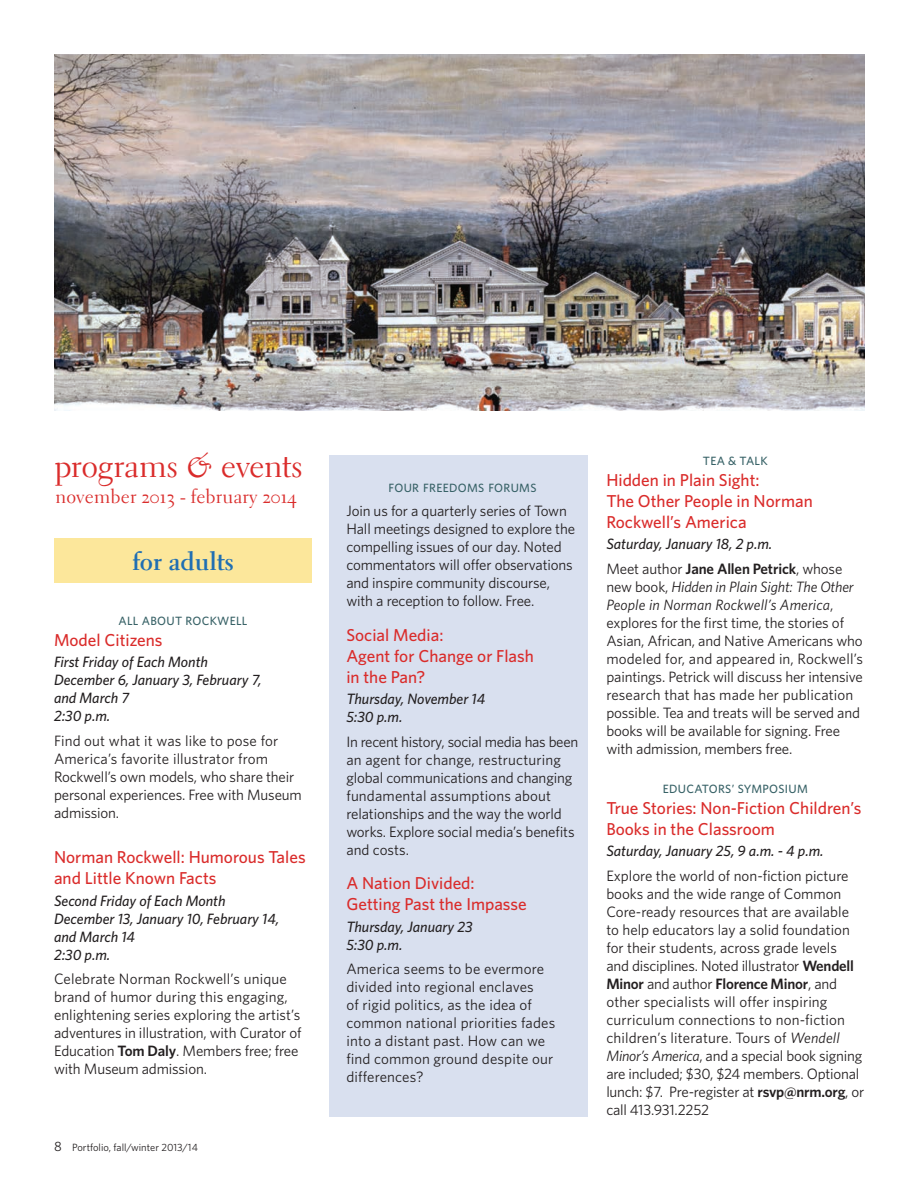
<style>
.page{position:relative;width:918px;height:1188px;background:#fff}
.page>*{position:absolute;margin:0;border:0;box-sizing:border-box;transform-origin:0 0}
.t1{font:33.45px "Electra LH Regular Os F";letter-spacing:-.01em;color:#da2c2b}
.t2{font:25.5px "Electra LH Bold Os F";color:#206fb3}
.t3{font:19.5px "Electra LH Regular Os F";letter-spacing:.01em;color:#da2c2b}
.t4{font:500 17.25px/21px "Whitney";color:#da2c2b}
.t5{font:15px/18px "Whitney";letter-spacing:-.01em;color:#231f20}
.t6{font:italic 500 15px/18px "Whitney";color:#231f20}
.t7{font:15px/18px "Whitney";letter-spacing:.01em;color:#231f20}
.t8{font:500 12px "Whitney";letter-spacing:.025em;color:#386267}
.t9{font:10.5px "Whitney";color:#231f20}
.s1{font-family:"Electra LH Cursive Os F"}
.s2{font-weight:600}
.s3{font-size:13.5px}
.s4{font-weight:400;font-style:normal}
.s5{font-weight:600;font-style:normal}
.s6{font-style:italic}
</style>
<div class="page">
<div style="left:54px;top:538px;width:258px;height:45px;background:#fce79b"></div>
<div style="left:330px;top:455px;width:258px;height:662px;background:#d9e0ef"></div>
<img style="left:54px;top:54px;width:810px;height:356px">
<h1 class="t1" style="left:54px;top:445px;width:250px">programs <span class="s1">&amp;</span> events</h1>
<h3 class="t3" style="left:55px;top:484px;width:243px">november 2013 - february 2014</h3>
<h2 class="t2" style="left:132px;top:545px;width:103px">for adults</h2>
<p class="t8" style="left:118px;top:614px;width:131px">ALL ABOUT ROCKWELL</p>
<p class="t4" style="left:54px;top:629px;width:110px">Model Citizens</p>
<p class="t6" style="left:54px;top:653px;width:209px">First Friday of Each Month<br>December 6, January 3, February 7, and March 7<br>2:30 p.m.</p>
<p class="t5" style="left:54px;top:731px;width:249px">Find out what it was like to pose for<br>America’s favorite illustrator from<br>Rockwell’s own models, who share their personal experiences. Free with Museum admission.</p>
<p class="t4" style="left:54px;top:846px;width:253px">Norman Rockwell: Humorous Tales and Little Known Facts</p>
<p class="t6" style="left:54px;top:891px;width:227px">Second Friday of Each Month<br>December 13, January 10, February 14, and March 14<br>2:30 p.m.</p>
<p class="t5" style="left:54px;top:970px;width:249px">Celebrate Norman Rockwell’s unique brand of humor during this engaging, enlightening series exploring the artist’s adventures in illustration, with Curator of Education <span class="s2">Tom Daly</span>. Members free; free with Museum admission.</p>
<p class="t9" style="left:54px;top:1141px;width:145px"><span class="s3">8</span> Portfolio, fall/winter 2013/14</p>
<p class="t8" style="left:389px;top:480px;width:149px">FOUR FREEDOMS FORUMS</p>
<p class="t5" style="left:346px;top:502px;width:230px">Join us for a quarterly series of Town Hall meetings designed to explore the compelling issues of our day. Noted commentators will offer observations and inspire community discourse, with a reception to follow. Free.</p>
<p class="t4" style="left:346px;top:624px;width:189px">Social Media:<br>Agent for Change or Flash in the Pan?</p>
<p class="t6" style="left:346px;top:690px;width:140px">Thursday, November 14<br>5:30 p.m.</p>
<p class="t5" style="left:346px;top:732px;width:233px">In recent history, social media has been an agent for change, restructuring global communications and changing fundamental assumptions about relationships and the way the world works. Explore social media’s benefits and costs.</p>
<p class="t4" style="left:346px;top:872px;width:182px">A Nation Divided:<br>Getting Past the Impasse</p>
<p class="t6" style="left:346px;top:917px;width:128px">Thursday, January 23<br>5:30 p.m.</p>
<p class="t7" style="left:346px;top:960px;width:210px">America seems to be evermore divided into regional enclaves<br>of rigid politics, as the idea of common national priorities fades into a distant past. How can we find common ground despite our differences?</p>
<p class="t8" style="left:703px;top:454px;width:66px">TEA &amp; TALK</p>
<p class="t4" style="left:606px;top:469px;width:208px">Hidden in Plain Sight:<br>The Other People in Norman<br>Rockwell’s America</p>
<p class="t6" style="left:606px;top:532px;width:238px;line-height:24.5px">Saturday, January 18, 2 p.m.<br><span class="s4">Meet author</span> <span class="s5">Jane Allen Petrick</span><span class="s4">, whose</span></p>
<p class="t5" style="left:606px;top:577px;width:258px">new book, <span class="s6">Hidden in Plain Sight: The Other People in Norman Rockwell’s America</span>, explores for the first time, the stories of Asian, African, and Native Americans who modeled for, and appeared in, Rockwell’s paintings. Petrick will discuss her intensive research that has made her publication possible. Tea and treats will be served and books will be available for signing. Free with admission, members free.</p>
<p class="t8" style="left:663px;top:781px;width:146px">EDUCATORS’ SYMPOSIUM</p>
<p class="t4" style="left:606px;top:797px;width:257px">True Stories: Non-Fiction Children’s<br>Books in the Classroom</p>
<p class="t6" style="left:606px;top:842px;width:219px">Saturday, January 25, 9 a.m. - 4 p.m.</p>
<p class="t5" style="left:606px;top:866px;width:259px">Explore the world of non-fiction picture books and the wide range of Common Core-ready resources that are available to help educators lay a solid foundation for their students, across grade levels<br>and disciplines. Noted illustrator <span class="s2">Wendell Minor</span> and author <span class="s2">Florence Minor</span>, and other specialists will offer inspiring curriculum connections to non-fiction children’s literature. Tours of <span class="s6">Wendell Minor’s America</span>, and a special book signing are included; $30, $24 members. Optional lunch: $7. Pre-register at <span class="s2">rsvp@nrm.org</span>, or call 413.931.2252</p>
</div>
